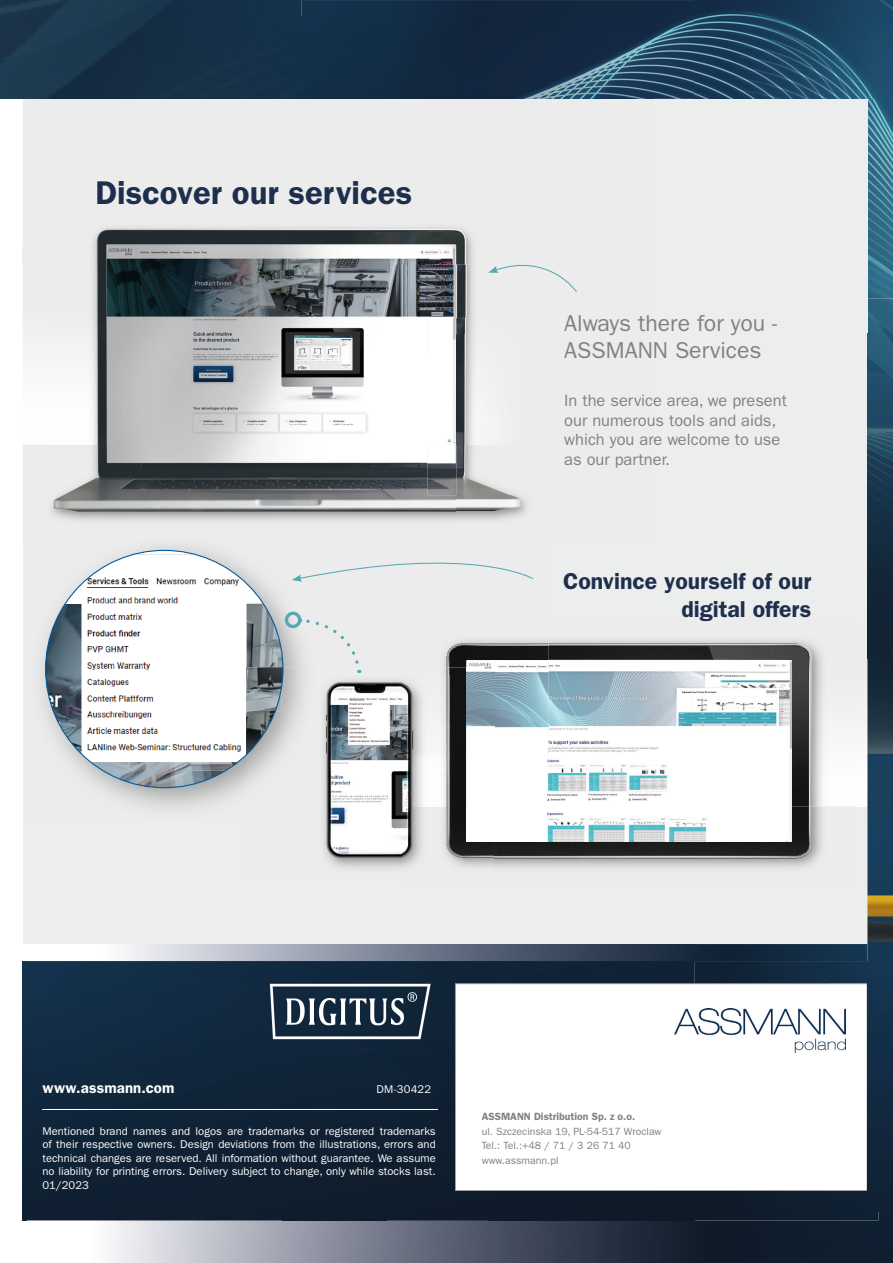
<style>
.page{position:relative;width:893px;height:1263px;background:#fff}
.page>*{position:absolute;margin:0;border:0;box-sizing:border-box;transform-origin:0 0}
.t1{font:600 33px "ITC Franklin Gothic Std";color:#1e2f4d}
.t2{font:600 23.1px/27.6px "ITC Franklin Gothic Std";color:#1e2f4d;text-align:right}
.t3{font:23.1px/27.6px "ITC Franklin Gothic Std";color:#818181}
.t4{font:16.5px/19.8px "ITC Franklin Gothic Std";color:#818181}
.t5{font:600 15px "ITC Franklin Gothic Std";letter-spacing:.01em;color:#fff}
.t6{font:11.25px/13.5px "ITC Franklin Gothic Std";color:#fff;text-align:justify}
.t7{font:10.5px/14.7px "ITC Franklin Gothic Std";color:#818181}
.t8{font:600 10.5px "ITC Franklin Gothic Std";color:#818181}
</style>
<div class="page">
<img style="left:123px;top:944px;width:572px;height:17px">
<img style="left:27px;top:1220px;width:668px;height:43px">
<img style="left:23px;top:961px;width:260px;height:259px">
<div style="left:283px;top:961px;width:412px;height:42px;background:#102438"></div>
<div style="left:387px;top:1003px;width:102px;height:217px;background:#0f1f31"></div>
<div style="left:283px;top:1054px;width:104px;height:166px;background:#102033"></div>
<div style="left:489px;top:1191px;width:206px;height:29px;background:#0f1a29"></div>
<img style="left:695px;top:944px;width:198px;height:319px">
<img style="left:695px;top:961px;width:183px;height:259px">
<img style="left:867px;top:99px;width:26px;height:200px">
<img style="left:867px;top:299px;width:26px;height:35px">
<div style="left:23px;top:99px;width:844px;height:845px;background:#eceded"></div>
<hr style="left:43px;top:1109px;width:395px;height:1px;background:#fff">
<img style="left:264px;top:979px;width:172px;height:75px">
<div style="left:856px;top:627px;width:11px;height:179px;background:#f2f3f3"></div>
<div style="left:24px;top:368px;width:23px;height:77px;background:#fdfdfd"></div>
<img style="left:478px;top:495px;width:49px;height:26px">
<img style="left:23px;top:265px;width:1px;height:180px">
<img style="left:93px;top:227px;width:331px;height:38px">
<img style="left:424px;top:227px;width:49px;height:38px">
<img style="left:51px;top:445px;width:427px;height:76px">
<img style="left:93px;top:265px;width:377px;height:89px">
<img style="left:47px;top:354px;width:381px;height:91px">
<img style="left:428px;top:445px;width:88px;height:50px">
<img style="left:428px;top:318px;width:45px;height:127px">
<img style="left:456px;top:335px;width:22px;height:110px">
<div style="left:826px;top:740px;width:30px;height:66px;background:#fcfcfc"></div>
<img style="left:494px;top:806px;width:328px;height:62px">
<img style="left:549px;top:640px;width:277px;height:166px">
<img style="left:323px;top:795px;width:80px;height:39px">
<img style="left:283px;top:667px;width:22px;height:44px">
<img style="left:464px;top:712px;width:2px;height:127px">
<img style="left:403px;top:839px;width:91px;height:29px">
<img style="left:464px;top:676px;width:2px;height:36px">
<img style="left:323px;top:716px;width:80px;height:79px">
<img style="left:323px;top:834px;width:80px;height:35px">
<img style="left:323px;top:676px;width:141px;height:40px">
<img style="left:403px;top:716px;width:37px;height:123px">
<img style="left:440px;top:716px;width:24px;height:152px">
<svg style="left:488px;top:265px;width:89px;height:27px"></svg>
<img style="left:41px;top:546px;width:204px;height:263px">
<img style="left:247px;top:570px;width:45px;height:97px">
<img style="left:247px;top:711px;width:53px;height:45px">
<img style="left:46px;top:551px;width:201px;height:237px">
<img style="left:247px;top:584px;width:36px;height:127px">
<img style="left:246px;top:667px;width:1px;height:88px">
<img style="left:247px;top:711px;width:28px;height:43px">
<svg style="left:292px;top:562px;width:257px;height:114px"></svg>
<div style="left:285px;top:611px;width:16px;height:17px;border:3px solid #55aab2;border-radius:50%"></div>
<img style="left:466px;top:806px;width:325px;height:36px">
<img style="left:544px;top:660px;width:247px;height:146px">
<div style="left:467px;top:756px;width:77px;height:50px;background:#fff"></div>
<img style="left:466px;top:660px;width:83px;height:96px">
<img style="left:466px;top:712px;width:28px;height:44px">
<svg style="left:455px;top:983px;width:412px;height:208px"></svg>
<img style="left:675px;top:1009px;width:171px;height:43px">
<img style="left:867px;top:334px;width:26px;height:877px">
<img style="left:867px;top:961px;width:11px;height:250px">
<img style="left:0;top:0;width:302px;height:17px">
<img style="left:302px;top:0;width:591px;height:99px">
<img style="left:695px;top:0;width:198px;height:1px">
<img style="left:0;top:17px;width:653px;height:82px">
<h1 class="t1" style="left:95px;top:173px;width:318px">Discover our services</h1>
<h2 class="t3" style="left:564px;top:309px;width:214px">Always there for you -<br>ASSMANN Services</h2>
<h3 class="t4" style="left:564px;top:390px;width:224px">In the service area, we present our numerous tools and aids, which you are welcome to use as our partner.</h3>
<h2 class="t2" style="left:563px;top:567px;width:250px">Convince yourself of our digital offers</h2>
<p class="t6" style="left:377px;top:1083px;width:56px">DM-30422</p>
<h3 class="t5" style="left:43px;top:1079px;width:133px">www.assmann.com</h3>
<p class="t6" style="left:43px;top:1124px;width:395px">Mentioned brand names and logos are trademarks or registered trademarks of their respective owners. Design deviations from the illustrations, errors and technical changes are reserved. All information without guarantee. We assume no liability for printing errors. Delivery subject to change, only while stocks last.<br>01/2023</p>
<p class="t8" style="left:482px;top:1110px;width:155px">ASSMANN Distribution Sp. z o.o.</p>
<p class="t7" style="left:482px;top:1124px;width:181px">ul. Szczecinska 19, PL-54-517 Wroclaw<br>Tel.: Tel.:+48 / 71 / 3 26 71 40 www.assmann.pl</p>
<p class="t8" style="left:534px;top:1110px;width:80px">Electronic GmbH</p>
<p class="t7" style="left:482px;top:1124px;width:188px">Auf dem Schüffel 3, 58 13 Lüdenscheid</p>
<p class="t7" style="left:504px;top:1138px;width:93px">+49 (0)2351 554 0</p>
<p class="t7" style="left:550px;top:1153px;width:21px">com</p>
</div>
